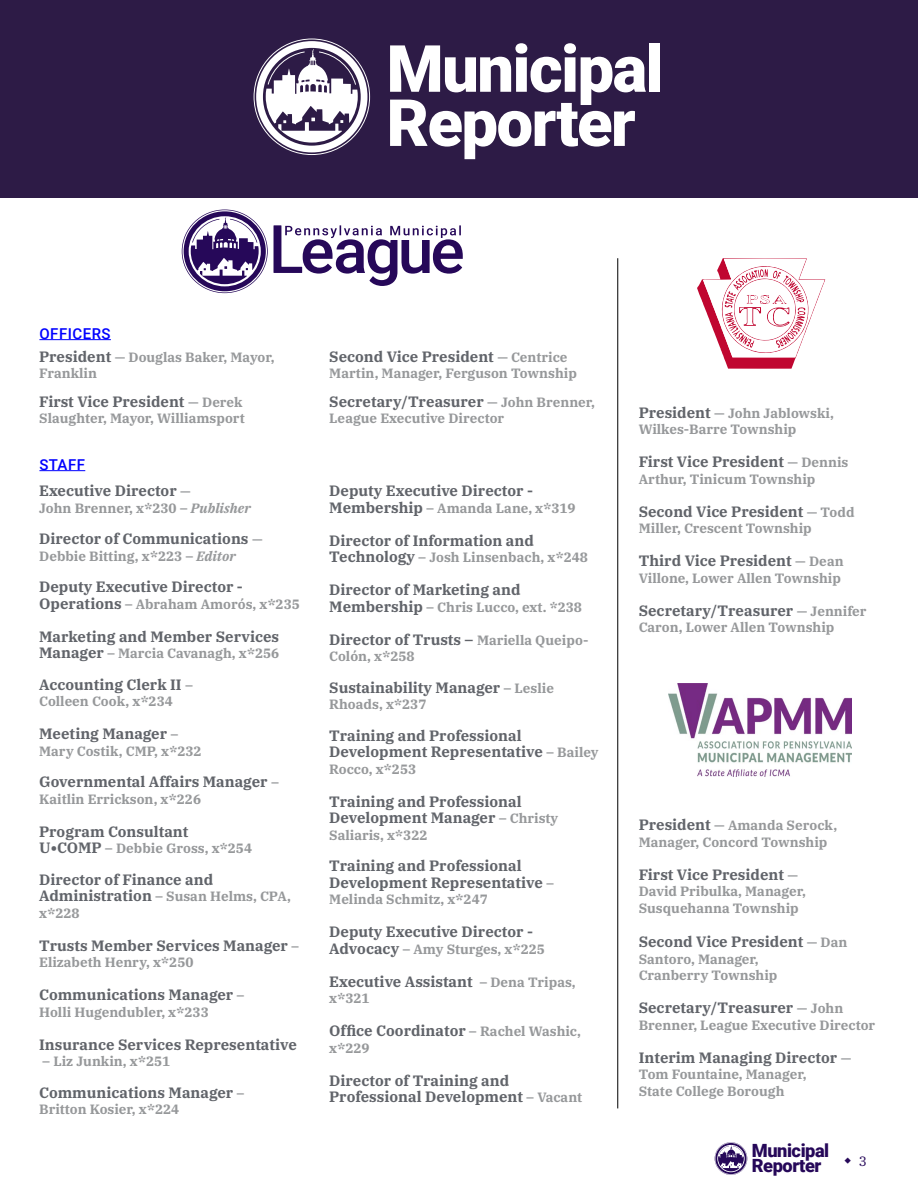
<style>
.page{position:relative;width:918px;height:1188px;background:#fff}
.page>*{position:absolute;margin:0;border:0;box-sizing:border-box;transform-origin:0 0}
.t1{font:900 65.25px/54.2px "Roboto";letter-spacing:-.025em;color:#fff}
.t2{font:900 18.15px/15.1px "Roboto";letter-spacing:-.025em;color:#260859}
.t3{font:700 15px/16.5px "IBM Plex Serif";color:#61646a}
.t4{font:500 15px "Roboto";letter-spacing:.035em;color:#00f}
.t5{font:700 13.5px/16.5px "IBM Plex Serif";color:#96989a}
.t6{font:13.5px "IBM Plex Serif";color:#260859}
.s1{font-size:15px;color:#61646a}
.s2{font-size:13.5px;color:#96989a}
.s3{font-style:italic}
</style>
<div class="page">
<svg style="left:715px;top:1142px;width:32px;height:33px"></svg>
<svg style="left:182px;top:210px;width:86px;height:83px"></svg>
<svg style="left:274px;top:225px;width:189px;height:61px"></svg>
<div style="left:0;top:0;width:918px;height:197px;background:#2d1b46"></div>
<svg style="left:254px;top:39px;width:116px;height:116px"></svg>
<hr style="left:618px;top:258px;width:1px;height:850px;background:#000">
<img style="left:668px;top:683px;width:183px;height:94px">
<svg style="left:697px;top:258px;width:128px;height:111px"></svg>
<hr style="left:39px;top:339px;width:72px;height:1px;background:#00f">
<hr style="left:39px;top:470px;width:46px;height:1px;background:#00f">
<h1 class="t1" style="left:387px;top:39px;width:279px">Municipal<br>Reporter</h1>
<p class="t4" style="left:39px;top:323px;width:73px">OFFICERS</p>
<p class="t5" style="left:39px;top:348px;width:237px"><span class="s1">President</span> — Douglas Baker, Mayor,<br>Franklin</p>
<p class="t3" style="left:39px;top:392px;width:205px">First Vice President <span class="s2">— Derek</span></p>
<p class="t5" style="left:39px;top:409px;width:207px">Slaughter, Mayor, Williamsport</p>
<p class="t4" style="left:39px;top:454px;width:47px">STAFF</p>
<p class="t3" style="left:39px;top:481px;width:153px">Executive Director <span class="s2">—</span></p>
<p class="t5" style="left:39px;top:498px;width:213px">John Brenner, x*230 – <span class="s3">Publisher</span></p>
<p class="t3" style="left:39px;top:529px;width:225px">Director of Communications <span class="s2">—</span></p>
<p class="t5" style="left:39px;top:546px;width:198px">Debbie Bitting, x*223 – <span class="s3">Editor</span></p>
<p class="t3" style="left:39px;top:577px;width:205px">Deputy Executive Director -</p>
<p class="t5" style="left:39px;top:594px;width:262px"><span class="s1">Operations</span> – Abraham Amorós, x*235</p>
<p class="t3" style="left:39px;top:627px;width:241px">Marketing and Member Services</p>
<p class="t5" style="left:39px;top:644px;width:242px"><span class="s1">Manager</span> – Marcia Cavanagh, x*256</p>
<p class="t3" style="left:39px;top:675px;width:155px">Accounting Clerk II <span class="s2">–</span></p>
<p class="t5" style="left:39px;top:692px;width:135px">Colleen Cook, x*234</p>
<p class="t3" style="left:39px;top:724px;width:141px">Meeting Manager <span class="s2">–</span></p>
<p class="t5" style="left:39px;top:741px;width:164px">Mary Costik, CMP, x*232</p>
<p class="t3" style="left:39px;top:772px;width:241px">Governmental Affairs Manager <span class="s2">–</span></p>
<p class="t5" style="left:39px;top:789px;width:163px">Kaitlin Errickson, x*226</p>
<p class="t3" style="left:39px;top:822px;width:151px">Program Consultant</p>
<p class="t5" style="left:39px;top:839px;width:214px"><span class="s1">U•COMP</span> – Debbie Gross, x*254</p>
<p class="t3" style="left:39px;top:870px;width:175px">Director of Finance and</p>
<p class="t5" style="left:39px;top:887px;width:253px"><span class="s1">Administration</span> – Susan Helms, CPA, x*228</p>
<p class="t3" style="left:39px;top:936px;width:261px">Trusts Member Services Manager <span class="s2">–</span></p>
<p class="t5" style="left:39px;top:953px;width:156px">Elizabeth Henry, x*250</p>
<p class="t3" style="left:39px;top:985px;width:207px">Communications Manager <span class="s2">–</span></p>
<p class="t5" style="left:39px;top:1002px;width:171px">Holli Hugendubler, x*233</p>
<p class="t3" style="left:39px;top:1035px;width:259px">Insurance Services Representative</p>
<p class="t5" style="left:42px;top:1052px;width:130px">– Liz Junkin, x*251</p>
<p class="t3" style="left:39px;top:1083px;width:207px">Communications Manager <span class="s2">–</span></p>
<p class="t5" style="left:39px;top:1100px;width:142px">Britton Kosier, x*224</p>
<p class="t3" style="left:329px;top:347px;width:240px">Second Vice President <span class="s2">— Centrice</span></p>
<p class="t5" style="left:329px;top:364px;width:249px">Martin, Manager, Ferguson Township</p>
<p class="t3" style="left:329px;top:392px;width:267px">Secretary/Treasurer <span class="s2">— John Brenner,</span></p>
<p class="t5" style="left:329px;top:409px;width:176px">League Executive Director</p>
<p class="t3" style="left:329px;top:481px;width:205px">Deputy Executive Director -</p>
<p class="t5" style="left:329px;top:498px;width:248px"><span class="s1">Membership</span> – Amanda Lane, x*319</p>
<p class="t3" style="left:329px;top:531px;width:206px">Director of Information and</p>
<p class="t5" style="left:329px;top:548px;width:260px"><span class="s1">Technology</span> – Josh Linsenbach, x*248</p>
<p class="t3" style="left:329px;top:580px;width:193px">Director of Marketing and</p>
<p class="t5" style="left:329px;top:597px;width:254px"><span class="s1">Membership</span> – Chris Lucco, ext. *238</p>
<p class="t3" style="left:329px;top:630px;width:261px">Director of Trusts – <span class="s2">Mariella Queipo-</span></p>
<p class="t5" style="left:329px;top:647px;width:87px">Colón, x*258</p>
<p class="t3" style="left:329px;top:678px;width:226px">Sustainability Manager <span class="s2">– Leslie</span></p>
<p class="t5" style="left:329px;top:695px;width:99px">Rhoads, x*237</p>
<p class="t3" style="left:329px;top:726px;width:271px">Training and Professional<br>Development Representative <span class="s2">– Bailey</span></p>
<p class="t5" style="left:329px;top:759px;width:88px">Rocco, x*253</p>
<p class="t3" style="left:329px;top:792px;width:231px">Training and Professional<br>Development Manager <span class="s2">– Christy</span></p>
<p class="t5" style="left:329px;top:825px;width:100px">Saliaris, x*322</p>
<p class="t3" style="left:329px;top:856px;width:226px">Training and Professional<br>Development Representative <span class="s2">–</span></p>
<p class="t5" style="left:329px;top:890px;width:160px">Melinda Schmitz, x*247</p>
<p class="t3" style="left:329px;top:922px;width:205px">Deputy Executive Director -</p>
<p class="t5" style="left:329px;top:939px;width:217px"><span class="s1">Advocacy</span> – Amy Sturges, x*225</p>
<p class="t3" style="left:329px;top:972px;width:248px">Executive Assistant <span class="s2">– Dena Tripas,</span></p>
<p class="t5" style="left:329px;top:989px;width:42px">x*321</p>
<p class="t3" style="left:329px;top:1021px;width:253px">Office Coordinator <span class="s2">– Rachel Washic,</span></p>
<p class="t5" style="left:329px;top:1038px;width:42px">x*229</p>
<p class="t3" style="left:329px;top:1071px;width:255px">Director of Training and<br>Professional Development <span class="s2">– Vacant</span></p>
<p class="t5" style="left:639px;top:404px;width:197px"><span class="s1">President</span> — John Jablowski,<br>Wilkes-Barre Township</p>
<p class="t3" style="left:639px;top:452px;width:211px">First Vice President <span class="s2">— Dennis</span></p>
<p class="t5" style="left:639px;top:470px;width:178px">Arthur, Tinicum Township</p>
<p class="t3" style="left:639px;top:502px;width:217px">Second Vice President <span class="s2">— Todd</span></p>
<p class="t5" style="left:639px;top:519px;width:175px">Miller, Crescent Township</p>
<p class="t3" style="left:639px;top:551px;width:206px">Third Vice President <span class="s2">— Dean</span></p>
<p class="t5" style="left:639px;top:569px;width:204px">Villone, Lower Allen Township</p>
<p class="t3" style="left:639px;top:601px;width:229px">Secretary/Treasurer <span class="s2">— Jennifer</span></p>
<p class="t5" style="left:639px;top:618px;width:197px">Caron, Lower Allen Township</p>
<p class="t5" style="left:639px;top:816px;width:200px"><span class="s1">President</span> — Amanda Serock,<br>Manager, Concord Township</p>
<p class="t3" style="left:639px;top:865px;width:161px">First Vice President <span class="s2">—</span></p>
<p class="t5" style="left:639px;top:882px;width:169px">David Pribulka, Manager,<br>Susquehanna Township</p>
<p class="t3" style="left:639px;top:932px;width:210px">Second Vice President <span class="s2">— Dan</span></p>
<p class="t5" style="left:639px;top:950px;width:140px">Santoro, Manager,<br>Cranberry Township</p>
<p class="t3" style="left:639px;top:998px;width:206px">Secretary/Treasurer <span class="s2">— John</span></p>
<p class="t5" style="left:639px;top:1016px;width:238px">Brenner, League Executive Director</p>
<p class="t3" style="left:639px;top:1048px;width:214px">Interim Managing Director <span class="s2">—</span></p>
<p class="t5" style="left:639px;top:1065px;width:169px">Tom Fountaine, Manager,<br>State College Borough</p>
<p class="t2" style="left:752px;top:1142px;width:79px">Municipal<br>Reporter</p>
<p class="t6" style="left:859px;top:1151px;width:10px">3</p>
</div>
